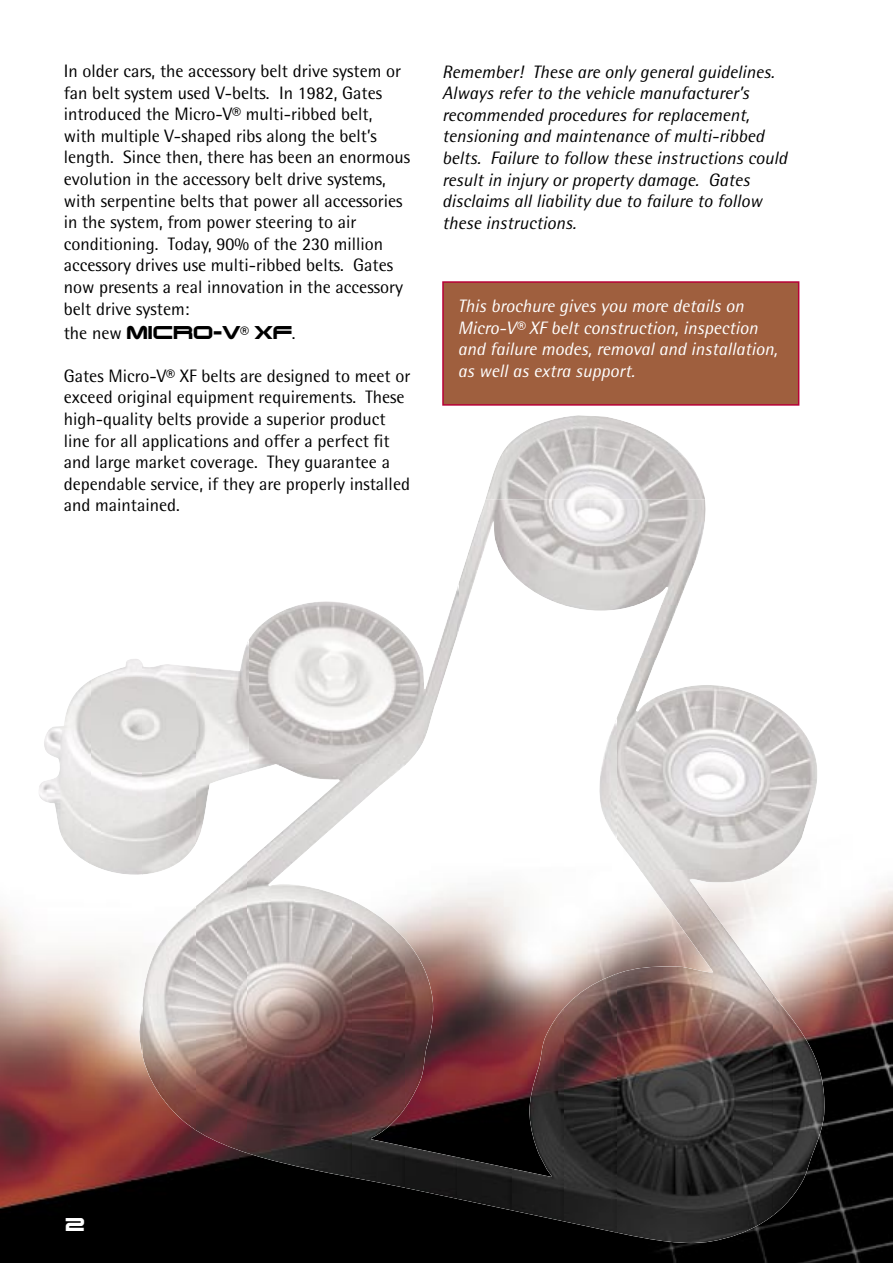
<style>
.page{position:relative;width:893px;height:1263px;background:#fff}
.page>*{position:absolute;margin:0;border:0;box-sizing:border-box;transform-origin:0 0}
.t1{font:18px/21.6px "Rotis Semi Sans";color:#000}
.t2{font:italic 18px/21.6px "Rotis Semi Sans";color:#000}
.t3{font:italic 18px/21.6px "Rotis Semi Sans";color:#fff}
.t4{font:18px "Fairbanks";color:#000}
.t5{font:18px "Fairbanks";color:#fff}
.s1{font-family:"Rotis Semi Sans"}
.s2{font-family:"Rotis Semi Sans";font-weight:800}
</style>
<div class="page">
<img style="left:0;top:879px;width:893px;height:384px">
<img style="left:486px;top:415px;width:219px;height:84px">
<img style="left:458px;top:499px;width:248px;height:106px">
<img style="left:248px;top:587px;width:210px;height:178px">
<img style="left:89px;top:659px;width:53px;height:266px">
<img style="left:195px;top:642px;width:53px;height:548px">
<img style="left:458px;top:605px;width:9px;height:27px">
<img style="left:564px;top:605px;width:114px;height:53px">
<img style="left:39px;top:659px;width:51px;height:213px">
<img style="left:142px;top:664px;width:53px;height:473px">
<img style="left:616px;top:658px;width:201px;height:213px">
<img style="left:599px;top:723px;width:17px;height:114px">
<img style="left:248px;top:765px;width:105px;height:425px">
<img style="left:353px;top:765px;width:52px;height:44px">
<img style="left:353px;top:879px;width:53px;height:311px">
<img style="left:615px;top:871px;width:159px;height:372px">
<img style="left:405px;top:924px;width:53px;height:319px">
<img style="left:563px;top:924px;width:53px;height:319px">
<img style="left:89px;top:977px;width:54px;height:107px">
<img style="left:510px;top:977px;width:54px;height:266px">
<img style="left:773px;top:977px;width:53px;height:266px">
<img style="left:458px;top:1136px;width:53px;height:107px">
<div style="left:442px;top:281px;width:357px;height:125px;background:#9f5f3e"></div>
<p class="t1" style="left:64px;top:60px;width:348px">In older cars, the accessory belt drive system or fan belt system used V-belts. In 1982, Gates introduced the Micro-V® multi-ribbed belt,<br>with multiple V-shaped ribs along the belt’s length. Since then, there has been an enormous evolution in the accessory belt drive systems, with serpentine belts that power all accessories in the system, from power steering to air conditioning. Today, 90% of the 230 million accessory drives use multi-ribbed belts. Gates now presents a real innovation in the accessory belt drive system:</p>
<p class="t4" style="left:64px;top:317px;width:233px"><span class="s1">the new</span> MICRO-V<span class="s2">®</span> XF<span class="s1">.</span></p>
<p class="t1" style="left:64px;top:365px;width:348px">Gates Micro-V® XF belts are designed to meet or exceed original equipment requirements. These high-quality belts provide a superior product line for all applications and offer a perfect fit and large market coverage. They guarantee a dependable service, if they are properly installed and maintained.</p>
<p class="t2" style="left:442px;top:60px;width:346px">Remember! These are only general guidelines.<br>Always refer to the vehicle manufacturer’s recommended procedures for replacement, tensioning and maintenance of multi-ribbed belts. Failure to follow these instructions could result in injury or property damage. Gates disclaims all liability due to failure to follow these instructions.</p>
<p class="t3" style="left:458px;top:295px;width:321px">This brochure gives you more details on Micro-V® XF belt construction, inspection and failure modes, removal and installation, as well as extra support.</p>
<p class="t5" style="left:65px;top:1210px;width:21px">2</p>
</div>
